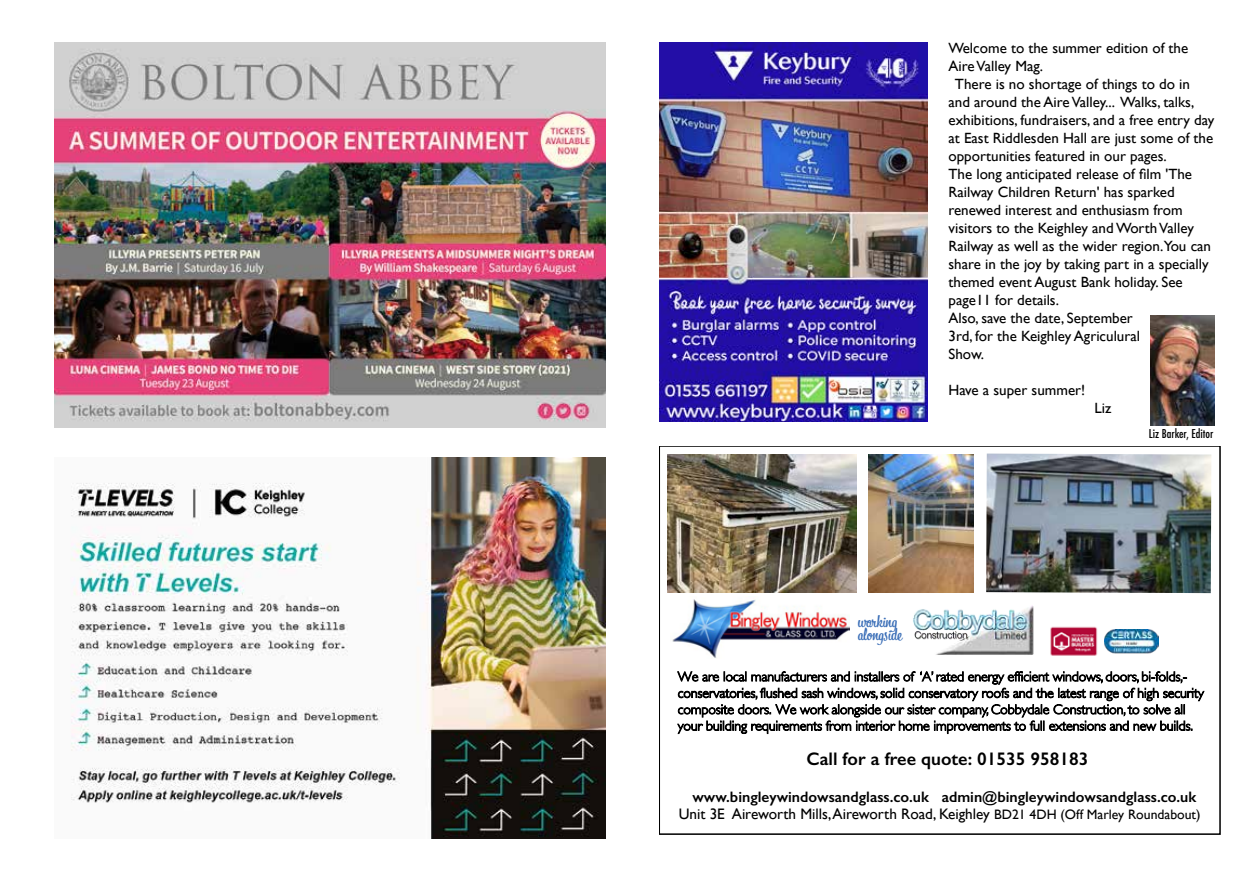
<style>
.page{position:relative;width:1259px;height:893px;background:#fff}
.page>*{position:absolute;margin:0;border:0;box-sizing:border-box;transform-origin:0 0}
.t1{font:600 18.3px "Gill Sans";color:#000}
.t2{font:17.1px/12.8px "Bistro Script";color:#3a6eb7}
.t3{font:600 15.15px/17.7px "Gill Sans";color:#000;text-align:right}
.t4{font:14.85px "Gill Sans";color:#000}
.t5{font:300 13.65px/16.5px "Gill Sans";color:#000}
.t6{font:500 condensed 11.85px "Futura";color:#000}
.s1{font-weight:400}
.s2{font-weight:400;font-size:13.65px}
</style>
<div class="page">
<img style="left:1150px;top:316px;width:65px;height:109px">
<img style="left:659px;top:43px;width:268px;height:378px">
<img style="left:868px;top:455px;width:105px;height:138px">
<img style="left:986px;top:454px;width:225px;height:139px">
<img style="left:668px;top:455px;width:188px;height:137px">
<img style="left:1033px;top:618px;width:83px;height:38px">
<img style="left:913px;top:605px;width:120px;height:50px">
<img style="left:1104px;top:630px;width:54px;height:24px">
<img style="left:672px;top:599px;width:177px;height:59px">
<div style="left:659px;top:446px;width:561px;height:388px;border:2px solid #000"></div>
<img style="left:54px;top:43px;width:551px;height:385px">
<img style="left:71px;top:457px;width:534px;height:382px">
<p class="t4" style="left:948px;top:39px;width:241px">Welcome to the summer edition of the</p>
<p class="t4" style="left:948px;top:57px;width:96px">Aire Valley Mag.</p>
<p class="t4" style="left:955px;top:75px;width:237px">There is no shortage of things to do in</p>
<p class="t4" style="left:948px;top:93px;width:247px">and around the Aire Valley... Walks, talks,</p>
<p class="t4" style="left:948px;top:111px;width:267px">exhibitions, fundraisers, and a free entry day</p>
<p class="t4" style="left:948px;top:129px;width:266px">at East Riddlesden Hall are just some of the</p>
<p class="t4" style="left:948px;top:147px;width:220px">opportunities featured in our pages.</p>
<p class="t4" style="left:948px;top:165px;width:245px">The long anticipated release of film 'The</p>
<p class="t4" style="left:948px;top:183px;width:228px">Railway Children Return' has sparked</p>
<p class="t4" style="left:948px;top:201px;width:236px">renewed interest and enthusiasm from</p>
<p class="t4" style="left:948px;top:219px;width:247px">visitors to the Keighley and Worth Valley</p>
<p class="t4" style="left:948px;top:237px;width:264px">Railway as well as the wider region.You can</p>
<p class="t4" style="left:948px;top:255px;width:262px">share in the joy by taking part in a specially</p>
<p class="t4" style="left:948px;top:273px;width:236px">themed event August Bank holiday. See</p>
<p class="t4" style="left:948px;top:291px;width:112px">page11 for details.</p>
<p class="t4" style="left:948px;top:309px;width:186px">Also, save the date, September</p>
<p class="t4" style="left:948px;top:327px;width:193px">3rd, for the Keighley Agriculural</p>
<p class="t4" style="left:948px;top:345px;width:37px">Show.</p>
<p class="t4" style="left:948px;top:381px;width:138px">Have a super summer!</p>
<p class="t4" style="left:1094px;top:399px;width:18px">Liz</p>
<p class="t6" style="left:1149px;top:426px;width:66px">Liz Barker, Editor</p>
<p class="t2" style="left:857px;top:615px;width:46px">working alongside</p>
<p class="t5" style="left:678px;top:668px;width:527px">We are local manufacturers and installers of ‘A’ rated energy efficient windows, doors, bi-folds,- conservatories, flushed sash windows, solid conservatory roofs and the latest range of high security composite doors. We work alongside our sister company, Cobbydale Construction, to solve all your building requirements from interior home improvements to full extensions and new builds.</p>
<p class="t1" style="left:806px;top:748px;width:283px">Call for a free quote: 01535 958183</p>
<p class="t3" style="left:678px;top:788px;width:523px">www.bingleywindowsandglass.co.uk admin@bingleywindowsandglass.co.uk<br><span class="s1">Unit 3E Aireworth Mills, Aireworth Road, Keighley</span> <span class="s2">BD21 4DH (Off Marley Roundabout)</span></p>
</div>
